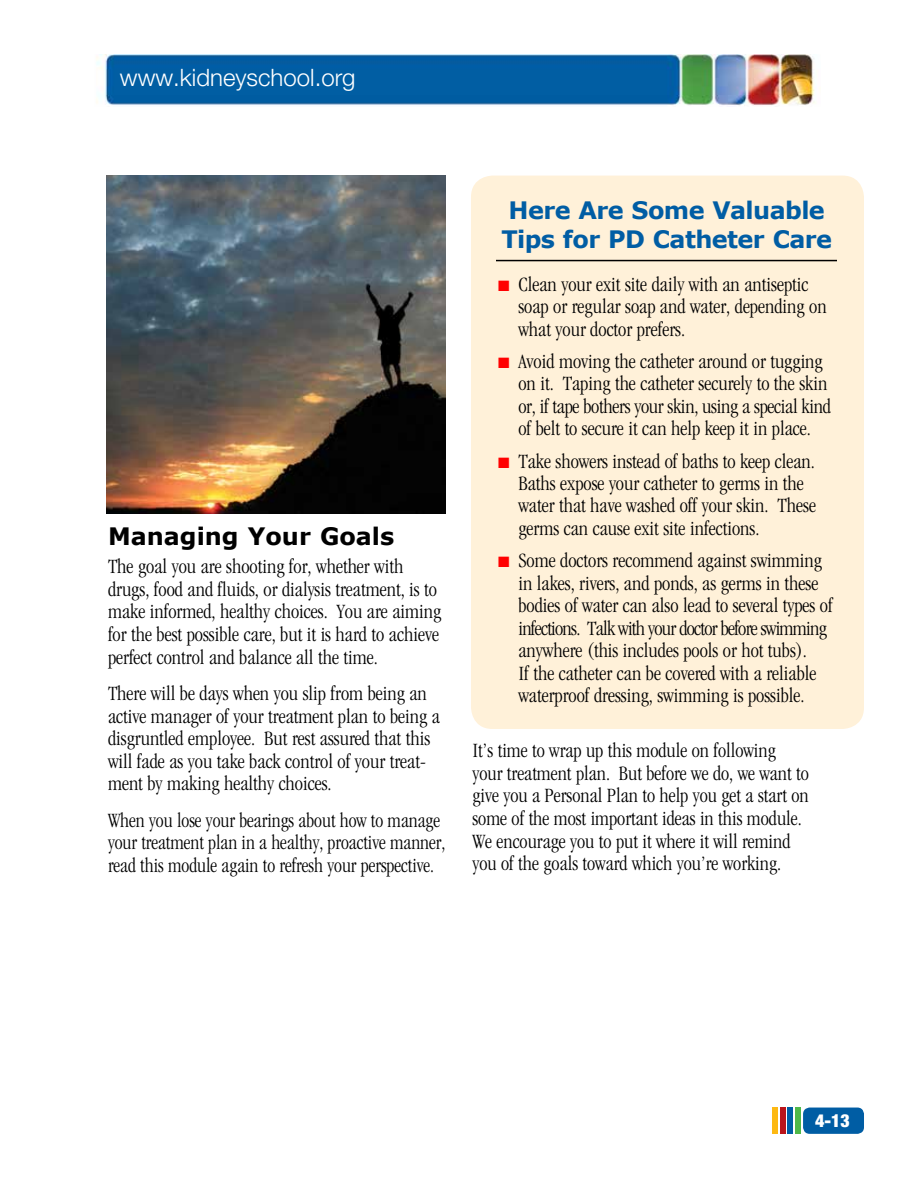
<style>
.page{position:relative;width:918px;height:1188px;background:#fff}
.page>*{position:absolute;margin:0;border:0;box-sizing:border-box;transform-origin:0 0}
.t1{font:700 24px/28.8px "Verdana";letter-spacing:-.025em;color:#005da4}
.t2{font:300 24px "Helvetica Neue LT Std";color:#fff}
.t3{font:700 24px "Verdana";color:#000}
.t4{font:300 condensed 21px/22.5px "ITC Garamond Std";color:#000}
.t5{font:300 condensed 21px/22.5px "ITC Garamond Std";color:#000;scale:.96 1}
.t6{font:900 condensed 18px "Helvetica Neue LT Std";color:#fff}
.s1{color:#f00}
</style>
<div class="page">
<div style="left:803px;top:1108px;width:61px;height:26px;background:#005da4;border-radius:7px"></div>
<div style="left:796px;top:1108px;width:5px;height:26px;background:#50b848"></div>
<div style="left:788px;top:1108px;width:5px;height:26px;background:#005da4"></div>
<div style="left:772px;top:1108px;width:6px;height:26px;background:#fdb913"></div>
<div style="left:780px;top:1108px;width:6px;height:26px;background:#ba141a"></div>
<img style="left:96px;top:54px;width:719px;height:52px">
<img style="left:106px;top:175px;width:340px;height:338px">
<div style="left:471px;top:176px;width:393px;height:553px;background:#fff1d9;border-radius:22px"></div>
<hr style="left:496px;top:260px;width:341px;height:1px;background:#000">
<p class="t2" style="left:120px;top:63px;width:237px">www.kidneyschool.org</p>
<p class="t3" style="left:108px;top:521px;width:288px">Managing Your Goals</p>
<p class="t4" style="left:108px;top:555px;width:335px">The goal you are shooting for, whether with drugs, food and fluids, or dialysis treatment, is to make informed, healthy choices. You are aiming for the best possible care, but it is hard to achieve perfect control and balance all the time.</p>
<p class="t4" style="left:108px;top:682px;width:334px">There will be days when you slip from being an active manager of your treatment plan to being a disgruntled employee. But rest assured that this will fade as you take back control of your treat&shy;ment by making healthy choices.</p>
<p class="t5" style="left:108px;top:809px;width:353px">When you lose your bearings about how to manage your treatment plan in a healthy, proactive manner, read this module again to refresh your perspective.</p>
<p class="t1" style="left:501px;top:196px;width:332px">Here Are Some Valuable<br>Tips for PD Catheter Care</p>
<p class="t4" style="left:518px;top:273px;width:310px;text-indent:-20px"><span class="s1">■</span> Clean your exit site daily with an antiseptic soap or regular soap and water, depending on what your doctor prefers.</p>
<p class="t4" style="left:518px;top:350px;width:314px;text-indent:-20px"><span class="s1">■</span> Avoid moving the catheter around or tugging on it. Taping the catheter securely to the skin or, if tape bothers your skin, using a special kind of belt to secure it can help keep it in place.</p>
<p class="t4" style="left:518px;top:450px;width:299px;text-indent:-20px"><span class="s1">■</span> Take showers instead of baths to keep clean.<br>Baths expose your catheter to germs in the water that have washed off your skin. These germs can cause exit site infections.</p>
<p class="t4" style="left:518px;top:549px;width:316px;text-indent:-20px"><span class="s1">■</span> Some doctors recommend against swimming in lakes, rivers, and ponds, as germs in these bodies of water can also lead to several types of infections. Talk with your doctor before swimming anywhere (this includes pools or hot tubs).<br>If the catheter can be covered with a reliable waterproof dressing, swimming is possible.</p>
<p class="t4" style="left:472px;top:740px;width:338px">It’s time to wrap up this module on following your treatment plan. But before we do, we want to give you a Personal Plan to help you get a start on some of the most important ideas in this module.<br>We encourage you to put it where it will remind you of the goals toward which you’re working.</p>
<p class="t6" style="left:815px;top:1110px;width:36px">4-13</p>
</div>
